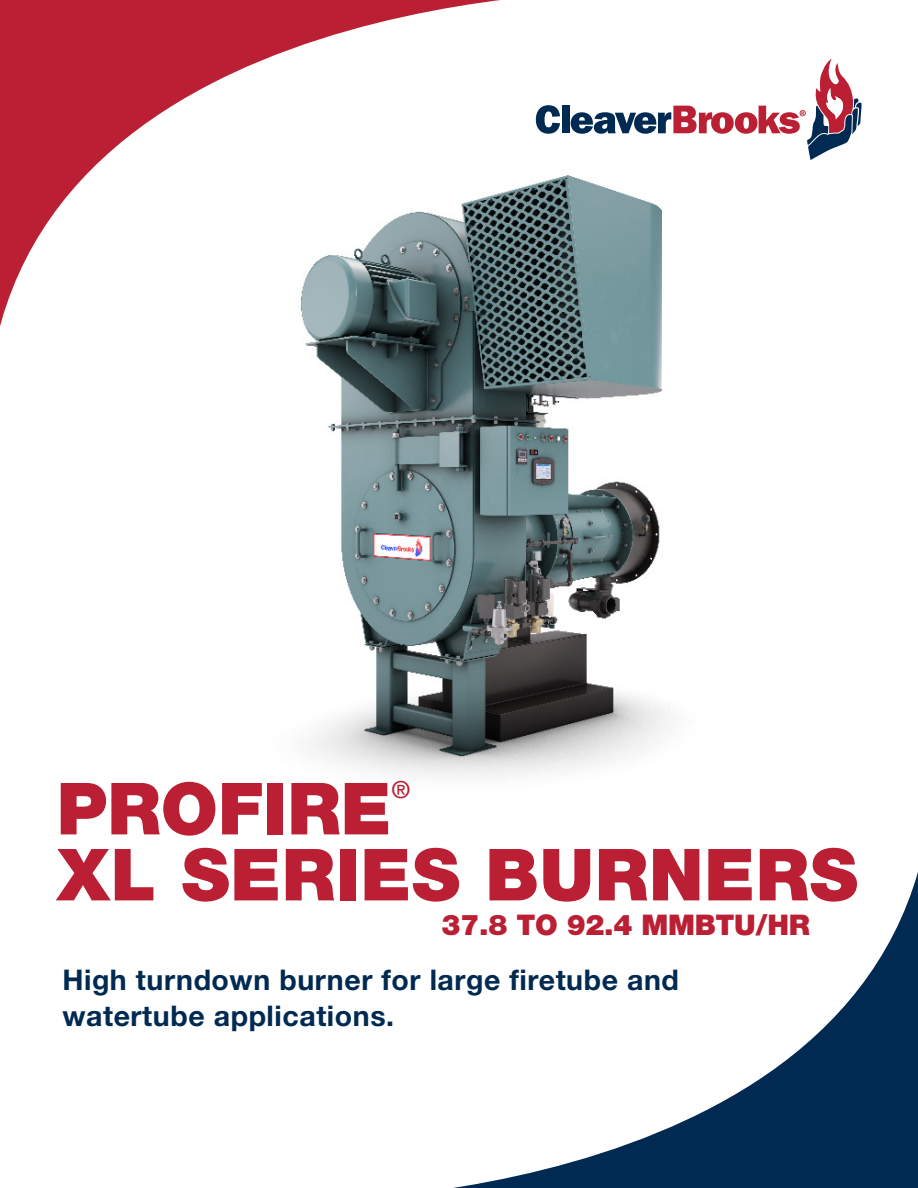
<style>
.page{position:relative;width:918px;height:1188px;background:#fff}
.page>*{position:absolute;margin:0;border:0;box-sizing:border-box;transform-origin:0 0}
.t1{font:900 72px "Helvetica Neue LT Std";letter-spacing:.01em;color:#ba1f33}
.t2{font:700 28.5px/36px "Helvetica Neue LT Std";letter-spacing:.02em;color:#002a51}
.t3{font:900 28.5px "Helvetica Neue LT Std";letter-spacing:-.01em;color:#ba1f33}
.t4{font:500 23.55px "Helvetica Neue LT Std";color:#ba1f33}
</style>
<div class="page">
<img style="left:302px;top:192px;width:369px;height:568px">
<svg style="left:329px;top:760px;width:589px;height:428px"></svg>
<svg style="left:620px;top:59px;width:242px;height:101px"></svg>
<svg style="left:0;top:0;width:620px;height:433px"></svg>
<p class="t1" style="left:57px;top:766px;width:336px">PROFIRE</p>
<p class="t4" style="left:391px;top:776px;width:20px">®</p>
<p class="t1" style="left:57px;top:832px;width:803px">XL SERIES BURNERS</p>
<p class="t3" style="left:442px;top:908px;width:370px">37.8 TO 92.4 MMBTU/HR</p>
<p class="t2" style="left:62px;top:961px;width:618px">High turndown burner for large firetube and watertube applications.</p>
</div>
